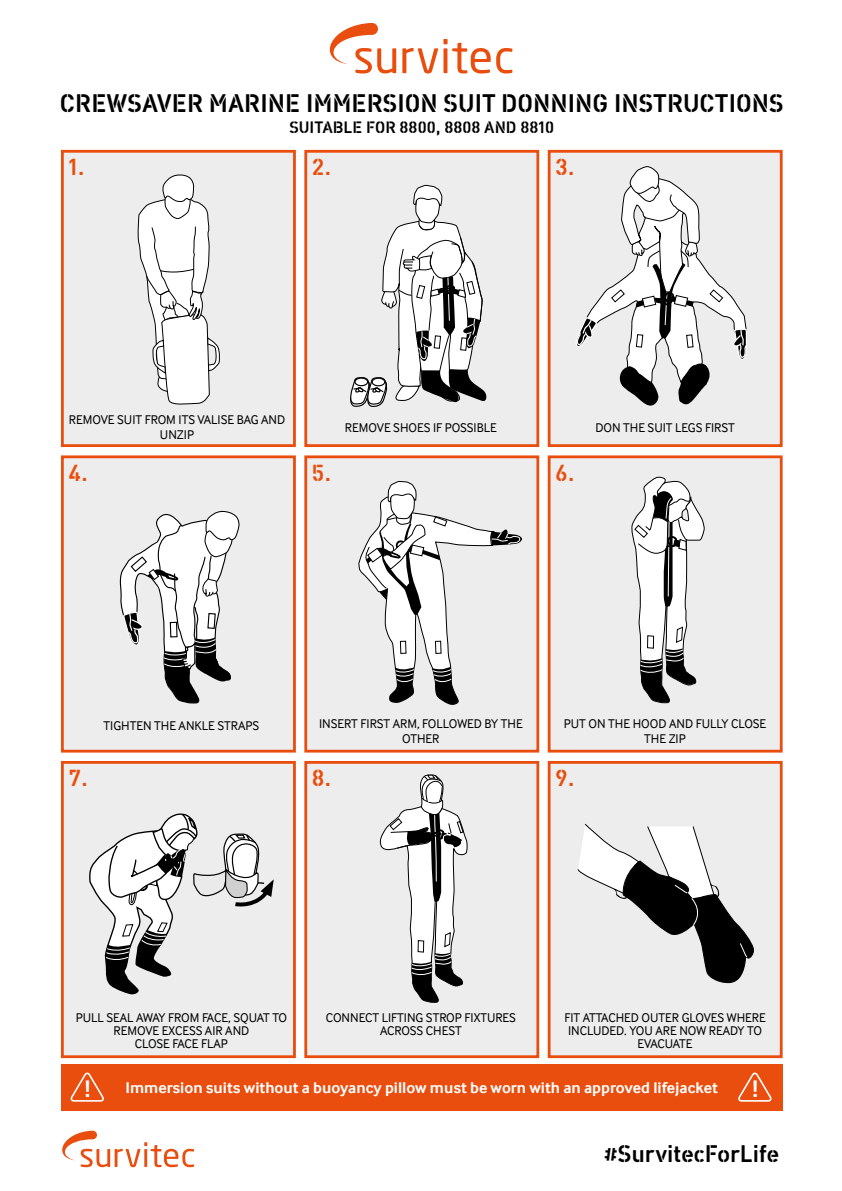
<style>
.page{position:relative;width:842px;height:1191px;background:#fff}
.page>*{position:absolute;margin:0;border:0;box-sizing:border-box;transform-origin:0 0}
.t1{font:26.2px "Vtg Stencil DIN";color:#000}
.t2{font:24.7px "Vtg Stencil DIN";color:#000}
.t3{font:24.3px "Vtg Stencil DIN";color:#fff}
.t4{font:23.9px "Vtg Stencil DIN";color:#e94e0f}
.t5{font:17px "Vtg Stencil DIN";color:#000}
.t6{font:700 16px "Inter Face";color:#fff}
.t7{font:13px/13px "Inter Face";color:#000;text-align:center}
</style>
<div class="page">
<div style="left:61px;top:1064px;width:722px;height:46px;background:#e94e0f"></div>
<div style="left:61px;top:150px;width:235px;height:297px;background:#ededed;border:3px solid #e94e0f"></div>
<div style="left:304px;top:150px;width:235px;height:297px;background:#ededed;border:3px solid #e94e0f"></div>
<div style="left:548px;top:150px;width:235px;height:297px;background:#ededed;border:3px solid #e94e0f"></div>
<div style="left:61px;top:455px;width:235px;height:297px;background:#ededed;border:3px solid #e94e0f"></div>
<div style="left:304px;top:455px;width:235px;height:297px;background:#ededed;border:3px solid #e94e0f"></div>
<div style="left:548px;top:455px;width:235px;height:297px;background:#ededed;border:3px solid #e94e0f"></div>
<div style="left:61px;top:761px;width:235px;height:297px;background:#ededed;border:3px solid #e94e0f"></div>
<div style="left:304px;top:761px;width:235px;height:297px;background:#ededed;border:3px solid #e94e0f"></div>
<div style="left:548px;top:761px;width:235px;height:297px;background:#ededed;border:3px solid #e94e0f"></div>
<svg style="left:137px;top:174px;width:83px;height:231px"></svg>
<svg style="left:576px;top:166px;width:171px;height:240px"></svg>
<svg style="left:350px;top:185px;width:137px;height:222px"></svg>
<svg style="left:70px;top:1072px;width:34px;height:30px"></svg>
<svg style="left:738px;top:1072px;width:34px;height:30px"></svg>
<svg style="left:577px;top:823px;width:177px;height:160px"></svg>
<svg style="left:402px;top:39px;width:110px;height:34px"></svg>
<svg style="left:329px;top:23px;width:67px;height:50px"></svg>
<svg style="left:62px;top:1130px;width:132px;height:37px"></svg>
<svg style="left:379px;top:774px;width:89px;height:229px"></svg>
<svg style="left:631px;top:476px;width:74px;height:228px"></svg>
<svg style="left:120px;top:510px;width:120px;height:243px"></svg>
<svg style="left:358px;top:480px;width:164px;height:225px"></svg>
<svg style="left:89px;top:813px;width:185px;height:182px"></svg>
<h1 class="t1" style="left:60px;top:88px;width:725px">CREWSAVER MARINE IMMERSION SUIT DONNING INSTRUCTIONS</h1>
<h3 class="t5" style="left:289px;top:117px;width:266px">SUITABLE FOR 8800, 8808 AND 8810</h3>
<h3 class="t4" style="left:68px;top:153px;width:18px">1.</h3>
<h3 class="t4" style="left:312px;top:153px;width:21px">2.</h3>
<h3 class="t4" style="left:555px;top:153px;width:21px">3.</h3>
<p class="t7" style="left:69px;top:413px;width:218px;line-height:15.6px">REMOVE SUIT FROM ITS VALISE BAG AND<br>UNZIP</p>
<p class="t7" style="left:345px;top:422px;width:153px">REMOVE SHOES IF POSSIBLE</p>
<p class="t7" style="left:595px;top:422px;width:141px">DON THE SUIT LEGS FIRST</p>
<h3 class="t4" style="left:68px;top:458px;width:21px">4.</h3>
<h3 class="t4" style="left:312px;top:458px;width:21px">5.</h3>
<h3 class="t4" style="left:555px;top:458px;width:21px">6.</h3>
<p class="t7" style="left:104px;top:720px;width:157px">TIGHTEN THE ANKLE STRAPS</p>
<p class="t7" style="left:319px;top:716px;width:205px;line-height:15.6px">INSERT FIRST ARM, FOLLOWED BY THE<br>OTHER</p>
<p class="t7" style="left:564px;top:716px;width:204px;line-height:15.6px">PUT ON THE HOOD AND FULLY CLOSE<br>THE ZIP</p>
<h3 class="t4" style="left:68px;top:763px;width:21px">7.</h3>
<h3 class="t4" style="left:312px;top:763px;width:21px">8.</h3>
<h3 class="t4" style="left:555px;top:763px;width:21px">9.</h3>
<p class="t7" style="left:76px;top:1012px;width:213px">PULL SEAL AWAY FROM FACE, SQUAT TO<br>REMOVE EXCESS AIR AND<br>CLOSE FACE FLAP</p>
<p class="t7" style="left:326px;top:1012px;width:192px">CONNECT LIFTING STROP FIXTURES<br>ACROSS CHEST</p>
<p class="t7" style="left:564px;top:1012px;width:203px">FIT ATTACHED OUTER GLOVES WHERE<br>INCLUDED. YOU ARE NOW READY TO<br>EVACUATE</p>
<h3 class="t3" style="left:84px;top:1074px;width:10px">!</h3>
<p class="t6" style="left:126px;top:1078px;width:594px">Immersion suits without a buoyancy pillow must be worn with an approved lifejacket</p>
<h3 class="t3" style="left:751px;top:1074px;width:10px">!</h3>
<h2 class="t2" style="left:604px;top:1138px;width:177px">#SurvitecForLife</h2>
</div>
